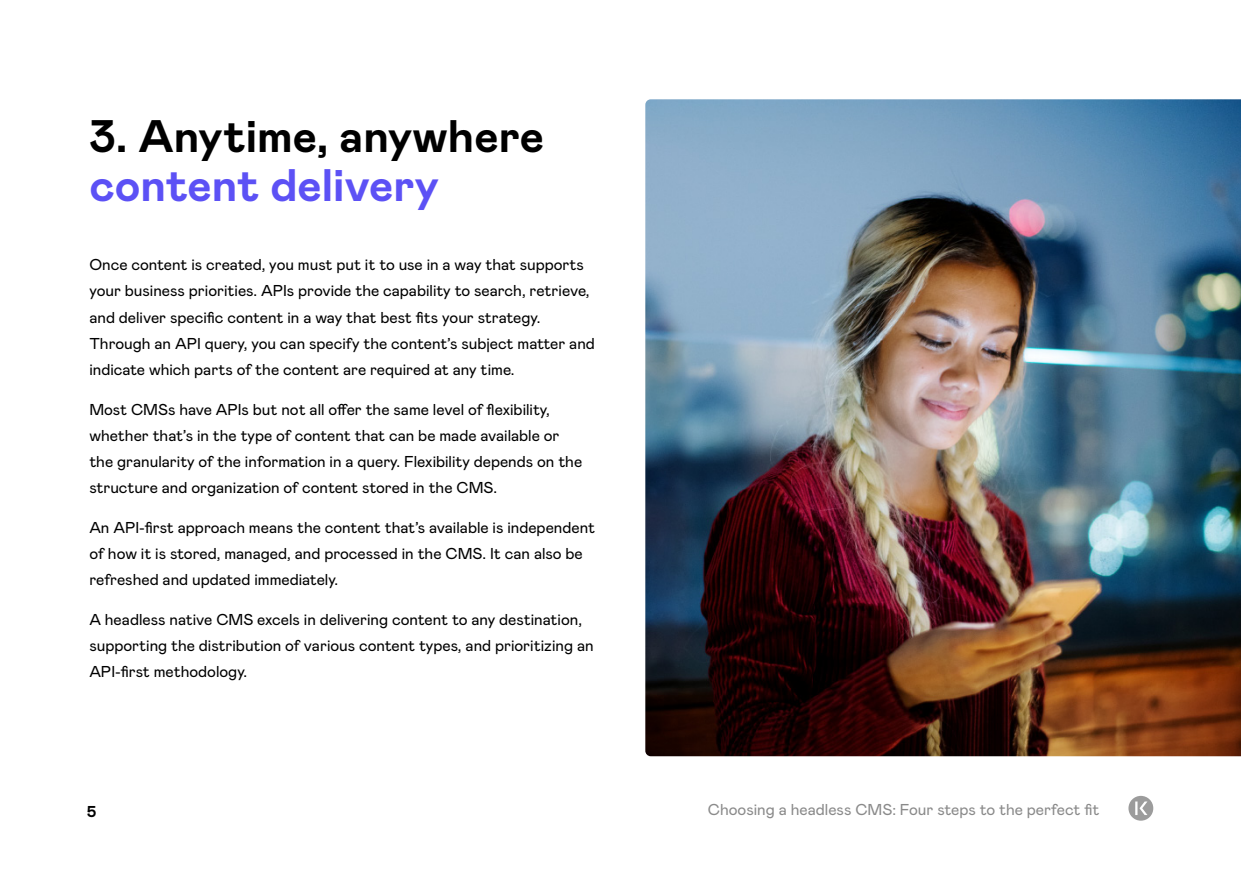
<style>
.page{position:relative;width:1241px;height:874px;background:#fff}
.page>*{position:absolute;margin:0;border:0;box-sizing:border-box;transform-origin:0 0}
.t1{font:700 45.5px/49px "Mabry Pro";color:#000}
.t2{font:15.75px/26.2px "Mabry Pro";color:#000}
.t3{font:15.75px "Mabry Pro";color:#8a8a8a}
.t4{font:700 15.75px "Mabry Pro";color:#000}
.s1{color:#5c51f5}
</style>
<div class="page">
<svg style="left:1128px;top:795px;width:25px;height:25px"></svg>
<img style="left:645px;top:99px;width:595px;height:656px">
<h2 class="t1" style="left:89px;top:113px;width:456px">3. Anytime, anywhere <span class="s1">content delivery</span></h2>
<p class="t2" style="left:89px;top:252px;width:507px">Once content is created, you must put it to use in a way that supports your business priorities. APIs provide the capability to search, retrieve, and deliver specific content in a way that best fits your strategy.<br>Through an API query, you can specify the content’s subject matter and indicate which parts of the content are required at any time.</p>
<p class="t2" style="left:89px;top:396px;width:494px">Most CMSs have APIs but not all offer the same level of flexibility, whether that’s in the type of content that can be made available or the granularity of the information in a query. Flexibility depends on the structure and organization of content stored in the CMS.</p>
<p class="t2" style="left:89px;top:514px;width:507px">An API-first approach means the content that’s available is independent of how it is stored, managed, and processed in the CMS. It can also be refreshed and updated immediately.</p>
<p class="t2" style="left:89px;top:606px;width:505px">A headless native CMS excels in delivering content to any destination, supporting the distribution of various content types, and prioritizing an<br>API-first methodology.</p>
<p class="t4" style="left:87px;top:801px;width:11px">5</p>
<p class="t3" style="left:707px;top:799px;width:393px">Choosing a headless CMS: Four steps to the perfect fit</p>
</div>
